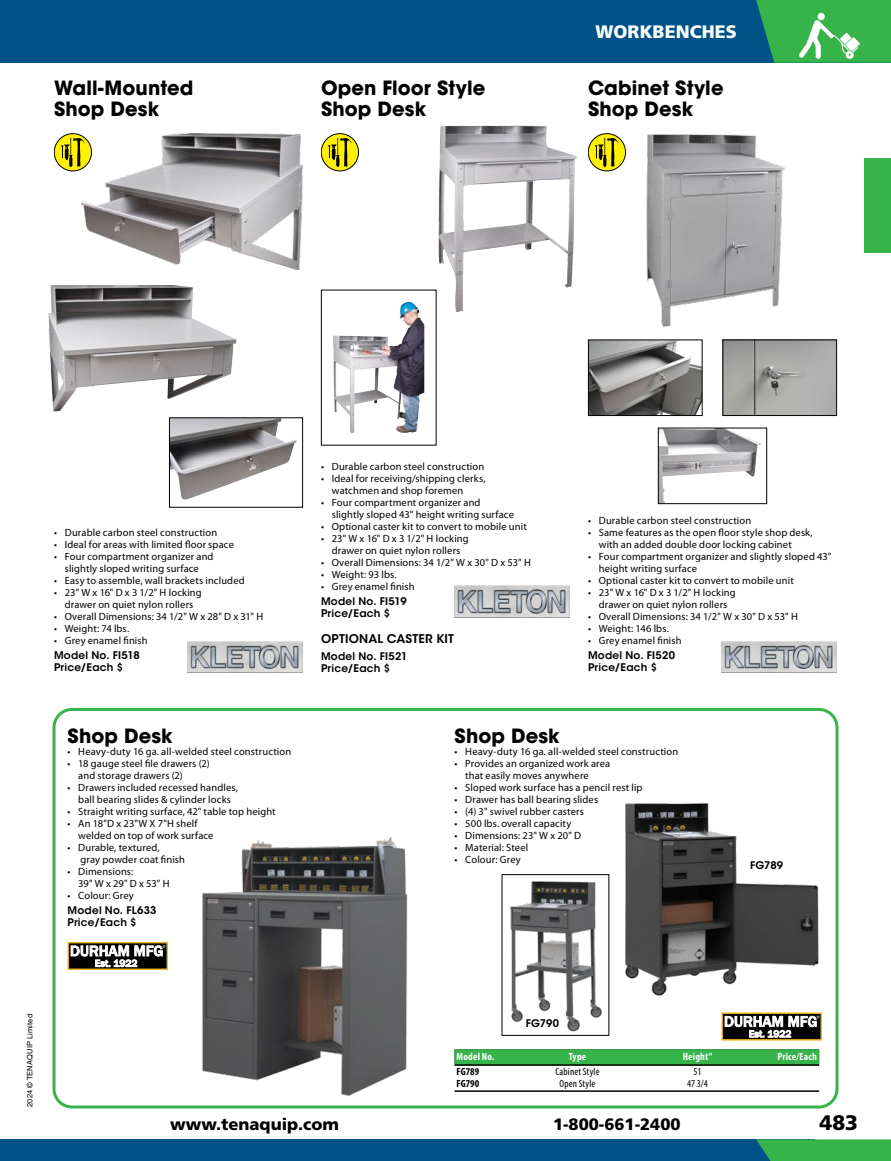
<style>
.page{position:relative;width:891px;height:1161px;background:#fff}
.page>*{position:absolute;margin:0;border:0;box-sizing:border-box;transform-origin:0 0}
.t1{font:900 21px "Frutiger LT Std";color:#000}
.Sub_Header{font:700 19.5px/21px "ITC Avant Garde Std";letter-spacing:.005em;color:#000}
.Bullets{font:700 19.5px "ITC Avant Garde Std";letter-spacing:.005em;color:#000}
.t2{font:900 18px "Frutiger LT Std";color:#fff}
.t3{font:900 16.5px "Frutiger LT Std";color:#000}
.Sub_Sub_Header{font:600 12px "ITC Avant Garde Std";letter-spacing:.015em;color:#000}
.Bullets-2{font:10.5px/12px "Myriad Pro";letter-spacing:.015em;color:#000}
.Model{font:600 10.5px/12px "ITC Avant Garde Std";letter-spacing:.02em;color:#000}
.Rule_Above___Below{font:700 condensed 10.5px "Myriad Pro";letter-spacing:.02em;color:#fff}
.Chart_Text{font:condensed 10.5px "Myriad Pro";letter-spacing:.015em;color:#000}
.Rule_Below{font:condensed 10.5px "Myriad Pro";letter-spacing:.015em;color:#000}
.Chart_Text-2{font:700 condensed 10.5px "Myriad Pro";letter-spacing:.005em;color:#000}
.Rule_Below-2{font:700 condensed 10.5px "Myriad Pro";letter-spacing:.005em;color:#000}
.t4{font:7.5px "Helvetica LT Std";letter-spacing:.02em;color:#000}
</style>
<div class="page">
<div style="left:0;top:0;width:891px;height:63px;background:#005388"></div>
<svg style="left:756px;top:0;width:135px;height:63px"></svg>
<img style="left:798px;top:4px;width:64px;height:57px">
<div style="left:0;top:1139px;width:815px;height:22px;background:#005388"></div>
<svg style="left:756px;top:1139px;width:135px;height:22px"></svg>
<div style="left:864px;top:158px;width:27px;height:95px;background:#36b449"></div>
<div style="left:52px;top:708px;width:786px;height:400px;border:3px solid #36b449;border-radius:18px"></div>
<svg style="left:321px;top:134px;width:38px;height:37px"></svg>
<div style="left:321px;top:133px;width:38px;height:38px;border:1px solid #000;border-radius:50%"></div>
<svg style="left:328px;top:137px;width:24px;height:30px"></svg>
<svg style="left:54px;top:134px;width:38px;height:37px"></svg>
<div style="left:54px;top:133px;width:38px;height:38px;border:1px solid #000;border-radius:50%"></div>
<svg style="left:61px;top:137px;width:20px;height:30px"></svg>
<img style="left:48px;top:285px;width:189px;height:126px">
<img style="left:438px;top:126px;width:139px;height:186px">
<img style="left:609px;top:133px;width:206px;height:207px">
<img style="left:188px;top:641px;width:115px;height:31px">
<img style="left:454px;top:586px;width:116px;height:31px">
<img style="left:722px;top:641px;width:115px;height:31px">
<svg style="left:70px;top:944px;width:96px;height:24px"></svg>
<div style="left:68px;top:942px;width:100px;height:28px;border:1px solid #f0b41b"></div>
<svg style="left:71px;top:944px;width:94px;height:23px"></svg>
<div style="left:722px;top:1013px;width:99px;height:27px;background:#000"></div>
<div style="left:722px;top:1012px;width:100px;height:29px;border:1px solid #f0b41b"></div>
<svg style="left:725px;top:1015px;width:94px;height:23px"></svg>
<img style="left:202px;top:837px;width:206px;height:259px">
<img style="left:625px;top:802px;width:194px;height:194px">
<img style="left:510px;top:881px;width:92px;height:151px">
<div style="left:502px;top:874px;width:107px;height:162px;border:1px solid #000"></div>
<div style="left:454px;top:1049px;width:365px;height:17px;background:#103515"></div>
<div style="left:454px;top:1049px;width:365px;height:15px;background:#36b449"></div>
<hr style="left:454px;top:1090px;width:365px;height:2px;background:#000">
<svg style="left:588px;top:134px;width:38px;height:37px"></svg>
<div style="left:588px;top:133px;width:38px;height:38px;border:1px solid #000;border-radius:50%"></div>
<svg style="left:595px;top:137px;width:24px;height:30px"></svg>
<img style="left:171px;top:419px;width:126px;height:81px">
<div style="left:169px;top:417px;width:134px;height:91px;border:1px solid #000"></div>
<img style="left:81px;top:133px;width:222px;height:137px">
<img style="left:333px;top:303px;width:78px;height:130px">
<img style="left:590px;top:342px;width:111px;height:72px">
<div style="left:588px;top:340px;width:115px;height:76px;border:1px solid #000"></div>
<img style="left:724px;top:342px;width:111px;height:72px">
<div style="left:722px;top:340px;width:115px;height:76px;border:1px solid #000"></div>
<img style="left:660px;top:430px;width:101px;height:72px">
<div style="left:658px;top:428px;width:109px;height:76px;border:1px solid #000"></div>
<p class="t2" style="left:596px;top:21px;width:143px">WORKBENCHES</p>
<p class="Sub_Header" style="left:54px;top:78px;width:141px">Wall-Mounted<br>Shop Desk</p>
<p class="Sub_Header" style="left:321px;top:78px;width:166px">Open Floor Style<br>Shop Desk</p>
<p class="Sub_Header" style="left:588px;top:78px;width:137px">Cabinet Style<br>Shop Desk</p>
<p class="Bullets-2" style="left:54px;top:526px;width:165px">• Durable carbon steel construction</p>
<p class="Bullets-2" style="left:54px;top:538px;width:181px">• Ideal for areas with limited floor space</p>
<p class="Bullets-2" style="left:54px;top:550px;width:161px;text-align:center">• Four compartment organizer and slightly sloped writing surface</p>
<p class="Bullets-2" style="left:54px;top:574px;width:192px">• Easy to assemble, wall brackets included</p>
<p class="Bullets-2" style="left:54px;top:586px;width:149px;text-align:center">• 23" W x 16" D x 3 1/2" H locking drawer on quiet nylon rollers</p>
<p class="Bullets-2" style="left:54px;top:610px;width:211px">• Overall Dimensions: 34 1/2" W x 28" D x 31" H</p>
<p class="Bullets-2" style="left:54px;top:622px;width:77px">• Weight: 74 lbs.</p>
<p class="Bullets-2" style="left:54px;top:634px;width:95px">• Grey enamel finish</p>
<p class="Model" style="left:54px;top:649px;width:87px">Model No. FI518<br>Price/Each $</p>
<p class="Bullets" style="left:68px;top:723px;width:107px">Shop Desk</p>
<p class="Bullets-2" style="left:68px;top:745px;width:225px">• Heavy-duty 16 ga. all-welded steel construction</p>
<p class="Bullets-2" style="left:78px;top:757px;width:133px;text-indent:-11px">• 18 gauge steel file drawers (2) and storage drawers (2)</p>
<p class="Bullets-2" style="left:68px;top:781px;width:172px;text-align:center">• Drawers included recessed handles, ball bearing slides &amp; cylinder locks</p>
<p class="Bullets-2" style="left:68px;top:805px;width:210px">• Straight writing surface, 42" table top height</p>
<p class="Bullets-2" style="left:78px;top:817px;width:137px;text-indent:-11px">• An 18"D x 23"W X 7"H shelf welded on top of work surface</p>
<p class="Bullets-2" style="left:81px;top:841px;width:106px;text-indent:-13px">• Durable, textured,<br>gray powder coat finish</p>
<p class="Bullets-2" style="left:78px;top:865px;width:93px;text-indent:-11px">• Dimensions:<br>39" W x 29" D x 53" H</p>
<p class="Bullets-2" style="left:68px;top:889px;width:68px">• Colour: Grey</p>
<p class="Model" style="left:68px;top:904px;width:90px">Model No. FL633<br>Price/Each $</p>
<p class="Bullets-2" style="left:321px;top:460px;width:165px">• Durable carbon steel construction</p>
<p class="Bullets-2" style="left:332px;top:472px;width:155px;text-indent:-11px">• Ideal for receiving/shipping clerks, watchmen and shop foremen</p>
<p class="Bullets-2" style="left:332px;top:496px;width:184px;text-indent:-11px">• Four compartment organizer and slightly sloped 43" height writing surface</p>
<p class="Bullets-2" style="left:321px;top:520px;width:207px">• Optional caster kit to convert to mobile unit</p>
<p class="Bullets-2" style="left:321px;top:532px;width:149px;text-align:center">• 23" W x 16" D x 3 1/2" H locking drawer on quiet nylon rollers</p>
<p class="Bullets-2" style="left:321px;top:556px;width:211px">• Overall Dimensions: 34 1/2" W x 30" D x 53" H</p>
<p class="Bullets-2" style="left:321px;top:568px;width:77px">• Weight: 93 lbs.</p>
<p class="Bullets-2" style="left:321px;top:580px;width:95px">• Grey enamel finish</p>
<p class="Model" style="left:321px;top:595px;width:87px">Model No. FI519<br>Price/Each $</p>
<p class="Sub_Sub_Header" style="left:321px;top:631px;width:134px">OPTIONAL CASTER KIT</p>
<p class="Model" style="left:321px;top:650px;width:88px">Model No. FI521<br>Price/Each $</p>
<p class="Bullets-2" style="left:588px;top:514px;width:165px">• Durable carbon steel construction</p>
<p class="Bullets-2" style="left:599px;top:526px;width:215px;text-indent:-11px">• Same features as the open floor style shop desk, with an added double door locking cabinet</p>
<p class="Bullets-2" style="left:599px;top:550px;width:234px;text-indent:-11px">• Four compartment organizer and slightly sloped 43" height writing surface</p>
<p class="Bullets-2" style="left:588px;top:574px;width:207px">• Optional caster kit to convert to mobile unit</p>
<p class="Bullets-2" style="left:588px;top:586px;width:149px;text-align:center">• 23" W x 16" D x 3 1/2" H locking drawer on quiet nylon rollers</p>
<p class="Bullets-2" style="left:588px;top:610px;width:211px">• Overall Dimensions: 34 1/2" W x 30" D x 53" H</p>
<p class="Bullets-2" style="left:588px;top:622px;width:82px">• Weight: 146 lbs.</p>
<p class="Bullets-2" style="left:588px;top:634px;width:95px">• Grey enamel finish</p>
<p class="Model" style="left:588px;top:649px;width:89px">Model No. FI520<br>Price/Each $</p>
<p class="Sub_Header" style="left:454px;top:725px;width:107px">Shop Desk</p>
<p class="Bullets-2" style="left:454px;top:745px;width:225px">• Heavy-duty 16 ga. all-welded steel construction</p>
<p class="Bullets-2" style="left:465px;top:757px;width:146px;text-indent:-11px">• Provides an organized work area that easily moves anywhere</p>
<p class="Bullets-2" style="left:454px;top:781px;width:190px">• Sloped work surface has a pencil rest lip</p>
<p class="Bullets-2" style="left:454px;top:793px;width:145px">• Drawer has ball bearing slides</p>
<p class="Bullets-2" style="left:454px;top:805px;width:131px">• (4) 3" swivel rubber casters</p>
<p class="Bullets-2" style="left:454px;top:817px;width:118px">• 500 lbs. overall capacity</p>
<p class="Bullets-2" style="left:454px;top:829px;width:128px">• Dimensions: 23" W x 20" D</p>
<p class="Bullets-2" style="left:454px;top:841px;width:75px">• Material: Steel</p>
<p class="Bullets-2" style="left:454px;top:853px;width:68px">• Colour: Grey</p>
<p class="Model" style="left:750px;top:860px;width:35px">FG789</p>
<p class="t4" style="left:25px;top:1107px;width:94px;rotate:-90deg">2024 © TENAQUIP Limited</p>
<p class="Model" style="left:526px;top:1017px;width:35px">FG790</p>
<p class="Rule_Above___Below" style="left:457px;top:1050px;width:39px">Model No.</p>
<p class="Rule_Above___Below" style="left:569px;top:1050px;width:19px">Type</p>
<p class="Rule_Above___Below" style="left:683px;top:1050px;width:31px">Height"</p>
<p class="Rule_Above___Below" style="left:777px;top:1050px;width:41px">Price/Each</p>
<p class="Chart_Text-2" style="left:457px;top:1065px;width:24px">FG789</p>
<p class="Chart_Text" style="left:555px;top:1065px;width:46px">Cabinet Style</p>
<p class="Chart_Text" style="left:693px;top:1065px;width:10px">51</p>
<p class="Rule_Below-2" style="left:457px;top:1077px;width:24px">FG790</p>
<p class="Rule_Below" style="left:560px;top:1077px;width:37px">Open Style</p>
<p class="Rule_Below" style="left:687px;top:1077px;width:22px">47 3/4</p>
<h3 class="t3" style="left:170px;top:1114px;width:170px">www.tenaquip.com</h3>
<h3 class="t3" style="left:553px;top:1114px;width:129px">1-800-661-2400</h3>
<h1 class="t1" style="left:820px;top:1110px;width:40px">483</h1>
</div>
